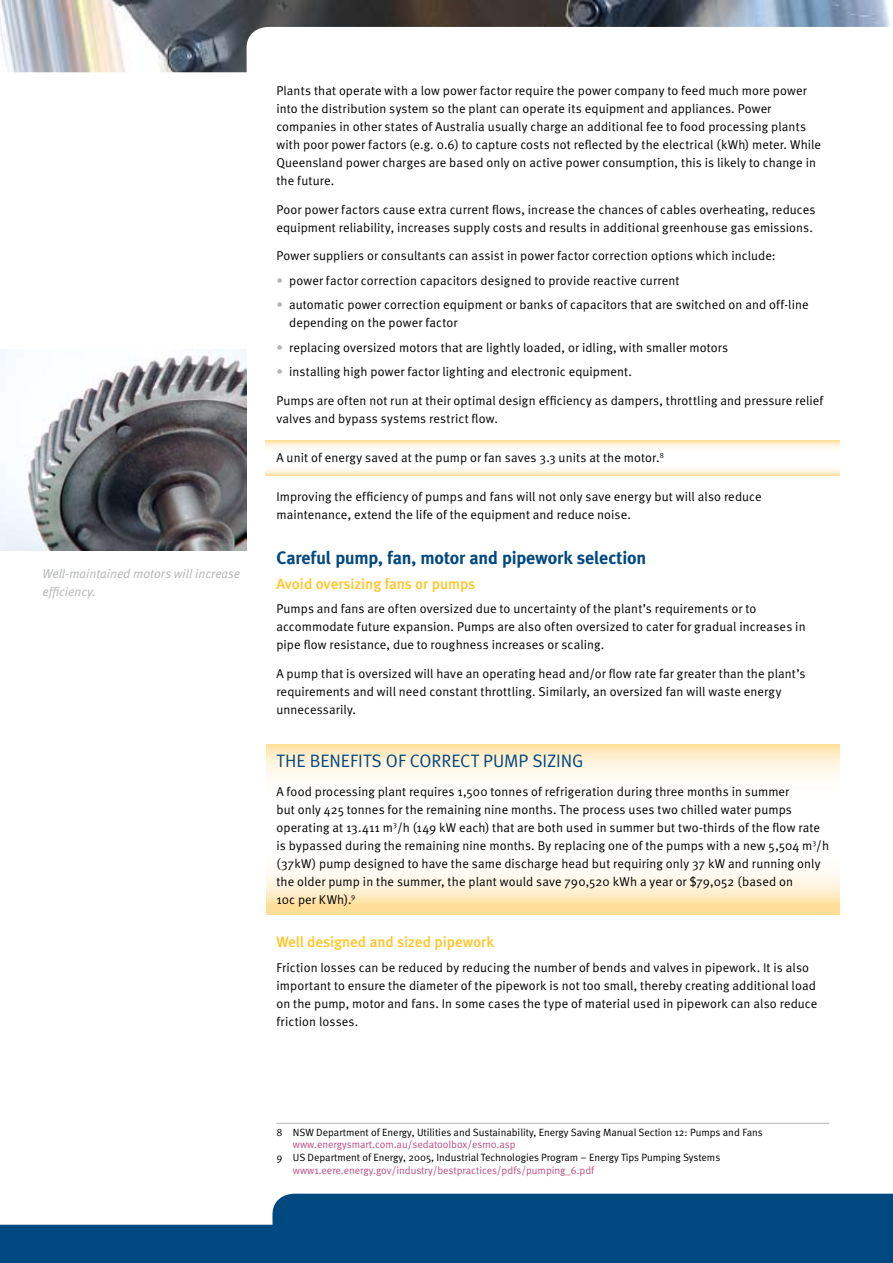
<style>
.page{position:relative;width:893px;height:1263px;background:#fff}
.page>*{position:absolute;margin:0;border:0;box-sizing:border-box;transform-origin:0 0}
.t1{font:700 18px "Meta Plus";letter-spacing:-.01em;color:#004880}
.t2{font:18px "Meta Normal";letter-spacing:.005em;color:#004880}
.t3{font:500 15px "Meta";color:#ffc425}
.t4{font:12.75px/18px "Meta Normal";letter-spacing:.01em;color:#000}
.t5{font:italic 12.75px/18px "Meta Normal";color:#b2b4b6}
.t6{font:10.5px "Meta Normal";color:#000}
.t7{font:10.5px "Meta Normal";color:#bc4f84}
.s1{color:#b2b4b6}
</style>
<div class="page">
<img style="left:0;top:0;width:890px;height:72px">
<svg style="left:0;top:1194px;width:893px;height:69px;background:#236191"></svg>
<svg style="left:266px;top:441px;width:574px;height:34px"></svg>
<svg style="left:266px;top:744px;width:573px;height:171px"></svg>
<hr style="left:276px;top:1123px;width:553px;height:1px;background:#b2b4b6">
<img style="left:0;top:350px;width:247px;height:200px">
<p class="t5" style="left:43px;top:564px;width:199px">Well-maintained motors will increase efficiency.</p>
<p class="t4" style="left:276px;top:82px;width:546px">Plants that operate with a low power factor require the power company to feed much more power into the distribution system so the plant can operate its equipment and appliances. Power companies in other states of Australia usually charge an additional fee to food processing plants with poor power factors (e.g. 0.6) to capture costs not reflected by the electrical (kWh) meter. While Queensland power charges are based only on active power consumption, this is likely to change in the future.</p>
<p class="t4" style="left:276px;top:200px;width:541px">Poor power factors cause extra current flows, increase the chances of cables overheating, reduces equipment reliability, increases supply costs and results in additional greenhouse gas emissions.</p>
<p class="t4" style="left:276px;top:247px;width:501px">Power suppliers or consultants can assist in power factor correction options which include:</p>
<p class="t4" style="left:276px;top:271px;width:405px"><span class="s1">•</span> power factor correction capacitors designed to provide reactive current</p>
<p class="t4" style="left:289px;top:296px;width:521px;text-indent:-13px"><span class="s1">•</span> automatic power correction equipment or banks of capacitors that are switched on and off-line depending on the power factor</p>
<p class="t4" style="left:276px;top:338px;width:453px"><span class="s1">•</span> replacing oversized motors that are lightly loaded, or idling, with smaller motors</p>
<p class="t4" style="left:276px;top:362px;width:357px"><span class="s1">•</span> installing high power factor lighting and electronic equipment.</p>
<p class="t4" style="left:276px;top:391px;width:548px">Pumps are often not run at their optimal design efficiency as dampers, throttling and pressure relief valves and bypass systems restrict flow.</p>
<p class="t4" style="left:276px;top:448px;width:389px">A unit of energy saved at the pump or fan saves 3.3 units at the motor.<sup>8</sup></p>
<p class="t4" style="left:276px;top:487px;width:487px">Improving the efficiency of pumps and fans will not only save energy but will also reduce maintenance, extend the life of the equipment and reduce noise.</p>
<h1 class="t1" style="left:276px;top:547px;width:371px">Careful pump, fan, motor and pipework selection</h1>
<p class="t3" style="left:276px;top:575px;width:200px">Avoid oversizing fans or pumps</p>
<p class="t4" style="left:276px;top:599px;width:531px">Pumps and fans are often oversized due to uncertainty of the plant’s requirements or to accommodate future expansion. Pumps are also often oversized to cater for gradual increases in pipe flow resistance, due to roughness increases or scaling.</p>
<p class="t4" style="left:276px;top:664px;width:530px">A pump that is oversized will have an operating head and/or flow rate far greater than the plant’s requirements and will need constant throttling. Similarly, an oversized fan will waste energy unnecessarily.</p>
<h1 class="t2" style="left:276px;top:750px;width:43px">The benefits</h1>
<h1 class="t2" style="left:386px;top:750px;width:156px">of correct pump sizing</h1>
<p class="t4" style="left:276px;top:782px;width:554px">A food processing plant requires 1,500 tonnes of refrigeration during three months in summer<br>but only 425 tonnes for the remaining nine months. The process uses two chilled water pumps operating at 13.411 m<sup>3</sup>/h (149 kW each) that are both used in summer but two-thirds of the flow rate is bypassed during the remaining nine months. By replacing one of the pumps with a new 5,504 m<sup>3</sup>/h (37kW) pump designed to have the same discharge head but requiring only 37 kW and running only the older pump in the summer, the plant would save 790,520 kWh a year or $79,052 (based on<br>10c per KWh).<sup>9</sup></p>
<p class="t3" style="left:276px;top:933px;width:219px">Well designed and sized pipework</p>
<p class="t4" style="left:276px;top:958px;width:542px">Friction losses can be reduced by reducing the number of bends and valves in pipework. It is also important to ensure the diameter of the pipework is not too small, thereby creating additional load on the pump, motor and fans. In some cases the type of material used in pipework can also reduce friction losses.</p>
<p class="t6" style="left:276px;top:1126px;width:488px">8 NSW Department of Energy, Utilities and Sustainability, Energy Saving Manual Section 12: Pumps and Fans</p>
<p class="t7" style="left:293px;top:1139px;width:224px">www.energysmart.com.au/sedatoolbox/esm0.asp</p>
<p class="t6" style="left:276px;top:1151px;width:445px">9 US Department of Energy, 2005, Industrial Technologies Program – Energy Tips Pumping Systems</p>
<p class="t7" style="left:293px;top:1164px;width:303px">www1.eere.energy.gov/industry/bestpractices/pdfs/pumping_6.pdf</p>
</div>
